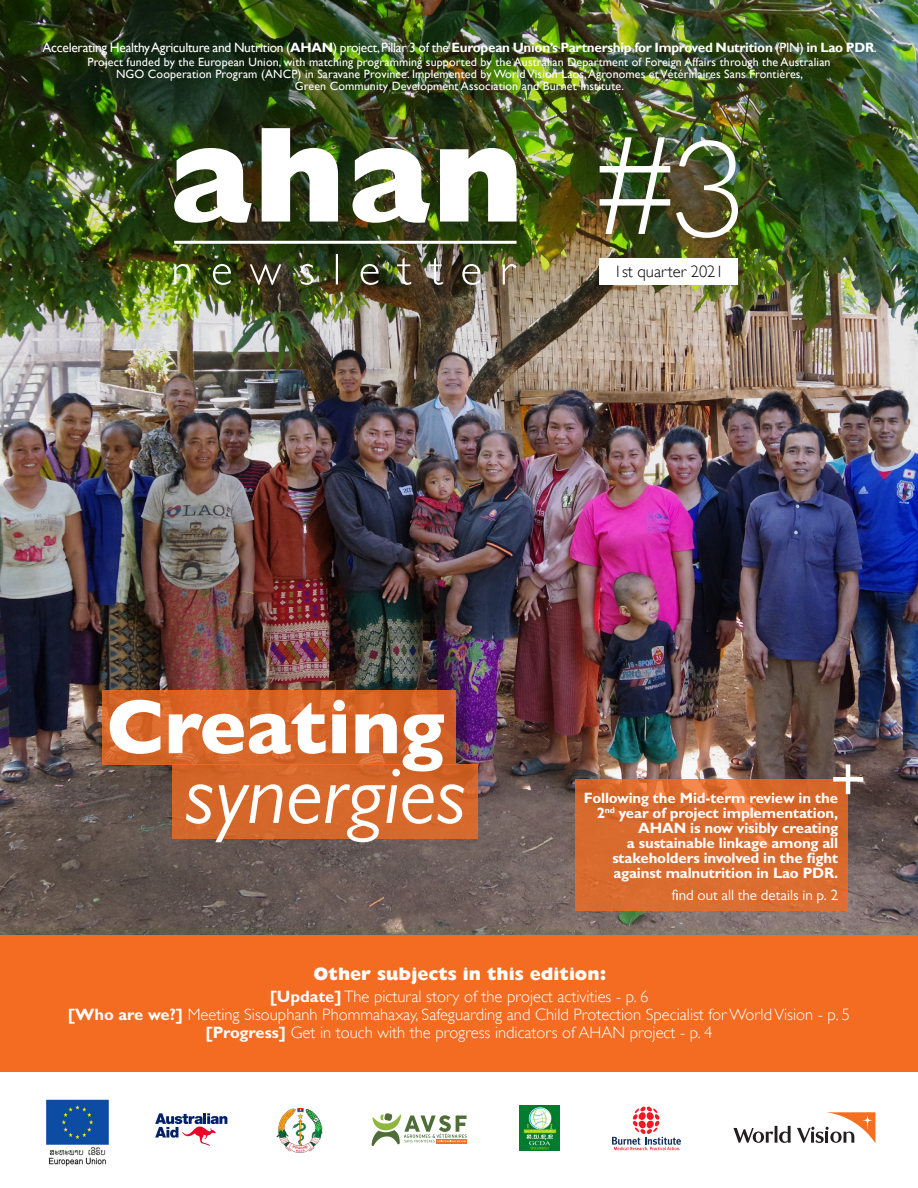
<style>
.page{position:relative;width:918px;height:1188px;background:#fff}
.page>*{position:absolute;margin:0;border:0;box-sizing:border-box;transform-origin:0 0}
.t1{font:300 135px "Lato";color:#fff}
.t2{font:italic 84px "Gill Sans";color:#fff}
.t3{font:800 78px "Gill Sans";color:#fff}
.t4{font:800 18px "Gill Sans";color:#fff}
.t5{font:300 16.5px/18px "Gill Sans";color:#fff;text-align:center}
.t6{font:300 16.5px "Gill Sans";color:#000}
.t7{font:700 15px/15px "Gill Sans";letter-spacing:-.01em;color:#fff;text-align:right}
.t8{font:15px "Gill Sans";color:#fff}
.t9{font:13.5px "Gill Sans";letter-spacing:-.02em;color:#fff}
.t10{font:12px/12px "Gill Sans";letter-spacing:.01em;color:#fff;text-align:center}
.s1{font-weight:700}
</style>
<div class="page">
<div style="left:0;top:934px;width:918px;height:137px;background:#f36c21"></div>
<img style="left:0;top:0;width:918px;height:934px">
<svg style="left:576px;top:779px;width:272px;height:131px;background:#da6a2e"></svg>
<hr style="left:846px;top:764px;width:4px;height:30px;background:#fff">
<div style="left:833px;top:777px;width:30px;height:5px;background:#fff"></div>
<div style="left:173px;top:764px;width:305px;height:75px;background:#d6682b"></div>
<svg style="left:102px;top:690px;width:353px;height:74px;background:#d46427"></svg>
<img style="left:600px;top:137px;width:70px;height:97px">
<div style="left:600px;top:258px;width:138px;height:27px;background:#fff"></div>
<hr style="left:174px;top:241px;width:343px;height:3px;background:#fff">
<img style="left:174px;top:254px;width:343px;height:31px">
<img style="left:174px;top:128px;width:343px;height:95px">
<img style="left:46px;top:1099px;width:63px;height:68px">
<svg style="left:155px;top:1113px;width:72px;height:33px"></svg>
<img style="left:276px;top:1107px;width:47px;height:45px">
<svg style="left:372px;top:1113px;width:95px;height:33px"></svg>
<img style="left:519px;top:1105px;width:40px;height:46px">
<svg style="left:612px;top:1107px;width:69px;height:43px"></svg>
<svg style="left:733px;top:1112px;width:142px;height:31px"></svg>
<p class="t9" style="left:43px;top:39px;width:836px">Accelerating Healthy Agriculture and Nutrition (<span class="s1">AHAN</span>) project, Pillar 3 of the <span class="s1">European Union’s Partnership for Improved Nutrition</span> (PIN) <span class="s1">in Lao PDR</span>.</p>
<p class="t10" style="left:87px;top:56px;width:745px">Project funded by the European Union, with matching programming supported by the Australian Department of Foreign Affairs through the Australian<br>NGO Cooperation Program (ANCP) in Saravane Province. Implemented by World Vision Laos, Agronomes et Vétérinaires Sans Frontières,<br>Green Community Development Association and Burnet Institute.</p>
<h1 class="t1" style="left:667px;top:116px;width:80px">3</h1>
<h3 class="t6" style="left:614px;top:262px;width:111px">1st quarter 2021</h3>
<h3 class="t3" style="left:107px;top:681px;width:340px">Creating</h3>
<h2 class="t2" style="left:185px;top:746px;width:283px">synergies</h2>
<p class="t7" style="left:584px;top:790px;width:256px">Following the Mid-term review in the 2<sup>nd</sup> year of project implementation, AHAN is now visibly creating<br>a sustainable linkage among all stakeholders involved in the fight against malnutrition in Lao PDR.</p>
<p class="t8" style="left:672px;top:886px;width:168px">find out all the details in p. 2</p>
<h3 class="t4" style="left:313px;top:964px;width:294px">Other subjects in this edition:</h3>
<p class="t5" style="left:68px;top:987px;width:784px"><span class="s1">[Update]</span> The pictural story of the project activities - p. 6<br><span class="s1">[Who are we?]</span> Meeting Sisouphanh Phommahaxay, Safeguarding and Child Protection Specialist for World Vision - p. 5 <span class="s1">[Progress]</span> Get in touch with the progress indicators of AHAN project - p. 4</p>
</div>
